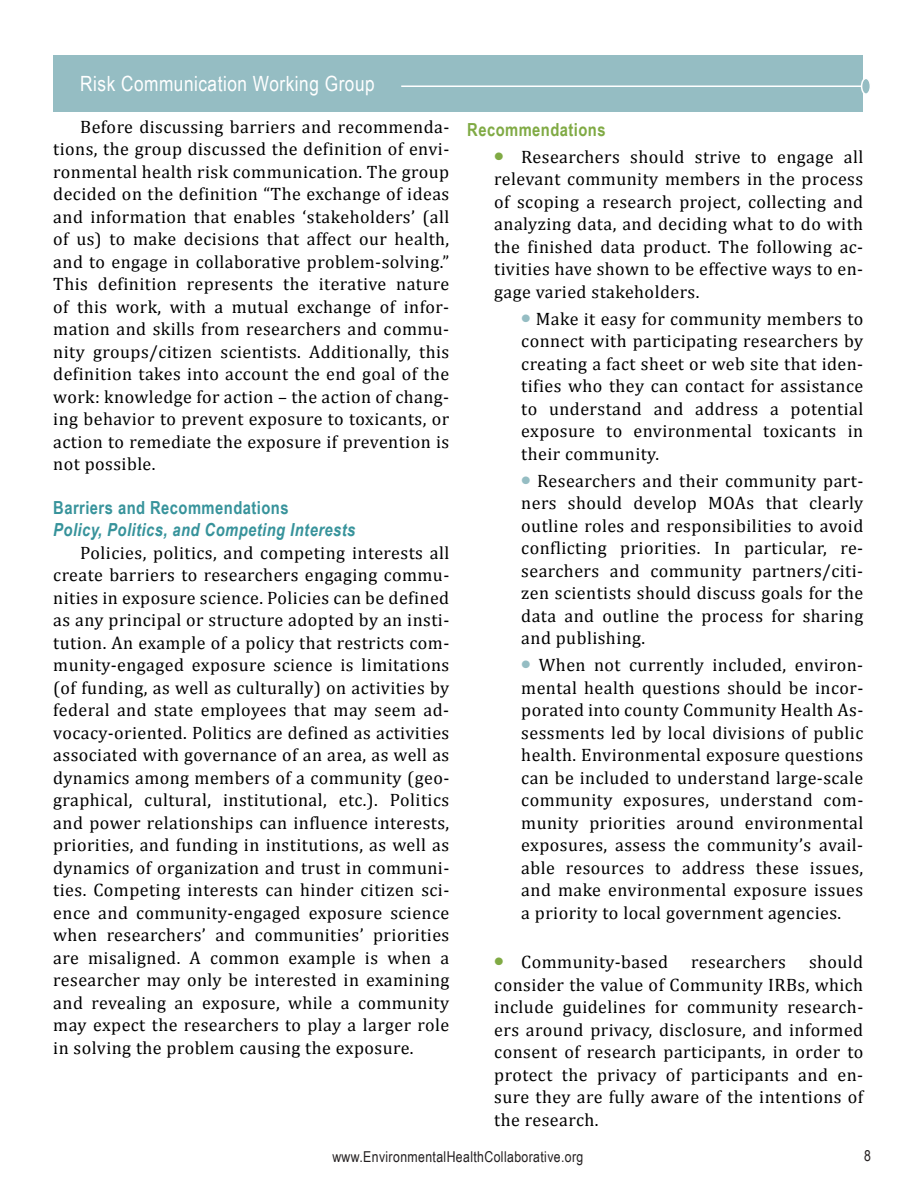
<style>
.page{position:relative;width:918px;height:1188px;background:#fff}
.page>*{position:absolute;margin:0;border:0;box-sizing:border-box;transform-origin:0 0}
.t1{font:21px "Arial Narrow";letter-spacing:.025em;color:#fff}
.t2{font:18px/22.5px "Cambria";letter-spacing:.025em;color:#000;text-align:justify}
.t3{font:italic 700 18px "Arial Narrow";letter-spacing:.025em;color:#37939b}
.t4{font:700 18px "Arial Narrow";letter-spacing:.025em;color:#37939b}
.t5{font:700 18px "Arial Narrow";letter-spacing:.025em;color:#80aa44}
.t6{font:15px "Arial Narrow";letter-spacing:.025em;color:#231f20}
.s1{font-family:"Arial Rounded MT Bold";font-size:27px;color:#80aa44}
.s2{font-family:"Arial Rounded MT Bold";font-size:27px;color:#95bdc3}
</style>
<div class="page">
<div style="left:53px;top:55px;width:810px;height:56px;background:#95bdc3"></div>
<hr style="left:401px;top:86px;width:460px;height:1px;background:#fff">
<div style="left:862px;top:78px;width:8px;height:16px;background:#95bdc3;border-radius:50%"></div>
<div style="left:861px;top:78px;width:10px;height:17px;border:2px solid #fff;border-radius:50%"></div>
<p class="t1" style="left:80px;top:68px;width:296px">Risk Communication Working Group</p>
<p class="t2" style="left:53px;top:115px;width:398px;text-indent:27px">Before discussing barriers and recommenda&shy;tions, the group discussed the definition of envi&shy;ronmental health risk communication. The group decided on the definition “The exchange of ideas and information that enables ‘stakeholders’ (all of us) to make decisions that affect our health, and to engage in collaborative problem-solving.” This definition represents the iterative nature of this work, with a mutual exchange of infor&shy;mation and skills from researchers and commu&shy;nity groups/citizen scientists. Additionally, this definition takes into account the end goal of the work: knowledge for action – the action of chang&shy;ing behavior to prevent exposure to toxicants, or action to remediate the exposure if prevention is not possible.</p>
<p class="t4" style="left:53px;top:494px;width:237px">Barriers and Recommendations</p>
<p class="t3" style="left:53px;top:516px;width:304px">Policy, Politics, and Competing Interests</p>
<p class="t2" style="left:53px;top:541px;width:398px;text-indent:27px">Policies, politics, and competing interests all create barriers to researchers engaging commu&shy;nities in exposure science. Policies can be defined as any principal or structure adopted by an insti&shy;tution. An example of a policy that restricts com&shy;munity-engaged exposure science is limitations (of funding, as well as culturally) on activities by federal and state employees that may seem ad&shy;vocacy-oriented. Politics are defined as activities associated with governance of an area, as well as dynamics among members of a community (geo&shy;graphical, cultural, institutional, etc.). Politics and power relationships can influence interests, priorities, and funding in institutions, as well as dynamics of organization and trust in communi&shy;ties. Competing interests can hinder citizen sci&shy;ence and community-engaged exposure science when researchers’ and communities’ priorities are misaligned. A common example is when a researcher may only be interested in examining and revealing an exposure, while a community may expect the researchers to play a larger role in solving the problem causing the exposure.</p>
<p class="t5" style="left:467px;top:116px;width:140px">Recommendations</p>
<p class="t2" style="left:494px;top:145px;width:371px"><span class="s1">•</span> Researchers should strive to engage all relevant community members in the process of scoping a research project, collecting and analyzing data, and deciding what to do with the finished data product. The following ac&shy;tivities have shown to be effective ways to en&shy;gage varied stakeholders.</p>
<p class="t2" style="left:521px;top:307px;width:344px"><span class="s2">•</span> Make it easy for community members to connect with participating researchers by creating a fact sheet or web site that iden&shy;tifies who they can contact for assistance to understand and address a potential exposure to environmental toxicants in their community.</p>
<p class="t2" style="left:521px;top:469px;width:344px"><span class="s2">•</span> Researchers and their community part&shy;ners should develop MOAs that clearly outline roles and responsibilities to avoid conflicting priorities. In particular, re&shy;searchers and community partners/citi&shy;zen scientists should discuss goals for the data and outline the process for sharing and publishing.</p>
<p class="t2" style="left:521px;top:654px;width:344px"><span class="s2">•</span> When not currently included, environ&shy;mental health questions should be incor&shy;porated into county Community Health As&shy;sessments led by local divisions of public health. Environmental exposure questions can be included to understand large-scale community exposures, understand com&shy;munity priorities around environmental exposures, assess the community’s avail&shy;able resources to address these issues, and make environmental exposure issues a priority to local government agencies.</p>
<p class="t2" style="left:494px;top:951px;width:175px"><span class="s1">•</span> Community-based</p>
<p class="t2" style="left:691px;top:951px;width:96px">researchers</p>
<p class="t2" style="left:494px;top:951px;width:371px;text-indent:315px">should consider the value of Community IRBs, which include guidelines for community research&shy;ers around privacy, disclosure, and informed consent of research participants, in order to protect the privacy of participants and en&shy;sure they are fully aware of the intentions of the research.</p>
<p class="t6" style="left:332px;top:1146px;width:253px">www.EnvironmentalHealthCollaborative.org</p>
<p class="t6" style="left:864px;top:1145px;width:8px">8</p>
</div>
